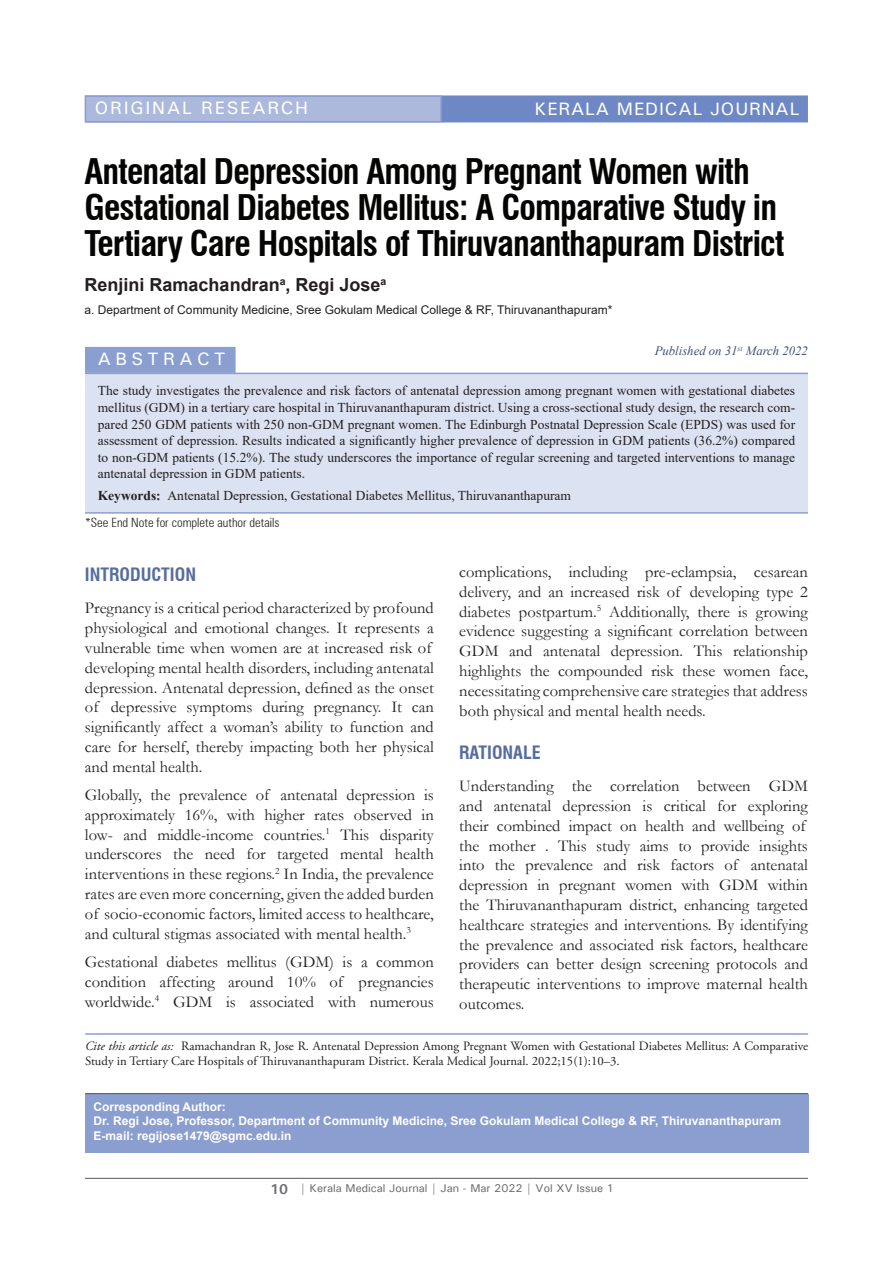
<style>
.page{position:relative;width:893px;height:1263px;background:#fff}
.page>*{position:absolute;margin:0;border:0;box-sizing:border-box;transform-origin:0 0}
.t1{font:700 condensed 34.5px/36px "Swiss 721 BT";letter-spacing:-.025em;color:#040503}
.Title_Name{font:700 18px "Arial";color:#231f20}
.Head_1{font:700 condensed 18px "Swiss 721 BT";color:#566d9e}
.t2{font:500 18px "Univers";letter-spacing:.05em;color:#fff}
.t3{font:500 18px "Univers";letter-spacing:.1em;color:#fff}
.t4{font:500 18px "Univers";letter-spacing:.25em;color:#fff}
.J_Para_2{font:16.5px/19.8px "Garamond";color:#231f20;text-align:justify}
.Abstract{font:13.5px/16.5px "Times New Roman";color:#231f20;text-align:justify}
.t5{font:12.75px/15.3px "Adobe Garamond Pro";color:#231f20}
.t6{font:300 condensed 12.75px "Zurich BT";color:#231f20}
.t7{font:italic 12.75px "Times New Roman";color:#3e4f77}
.t8{font:700 12px/14.4px "Arial";color:#fff}
.Title_Name-2{font:12px "Arial";color:#231f20}
.t9{font:500 11.25px "Univers";color:#6c6d70}
.s1{font-weight:700}
.s2{font-style:italic}
.s3{font-weight:700;font-size:14.25px}
</style>
<div class="page">
<hr style="left:85px;top:1178px;width:723px;height:1px;background:#57585a">
<div style="left:85px;top:95px;width:723px;height:27px;background:#6d88c5;border:2px solid #6d88c5"></div>
<div style="left:85px;top:95px;width:357px;height:27px;background:#acb8dc;border:2px solid #8b9ed0"></div>
<div style="left:85px;top:1093px;width:723px;height:59px;background:#8b9ed0"></div>
<hr style="left:85px;top:1093px;width:723px;height:1px;background:#3e4f77">
<hr style="left:85px;top:1033px;width:723px;height:2px;background:#8b9ed0">
<div style="left:85px;top:347px;width:151px;height:26px;background:#8b9ed0"></div>
<div style="left:85px;top:374px;width:723px;height:138px;background:#dbe2f2"></div>
<hr style="left:85px;top:373px;width:723px;height:1px;background:#8b9ed0">
<hr style="left:85px;top:512px;width:723px;height:2px;background:#8b9ed0">
<p class="t3" style="left:95px;top:97px;width:215px">ORIGINAL RESEARCH</p>
<p class="t2" style="left:534px;top:97px;width:266px">KERALA MEDICAL JOURNAL</p>
<p class="t1" style="left:85px;top:154px;width:701px">Antenatal Depression Among Pregnant Women with<br>Gestational Diabetes Mellitus: A Comparative Study in<br>Tertiary Care Hospitals of Thiruvananthapuram District</p>
<p class="Title_Name" style="left:85px;top:272px;width:303px">Renjini Ramachandran<sup>a</sup>, Regi Jose<sup>a</sup></p>
<p class="Title_Name-2" style="left:85px;top:301px;width:529px">a. Department of Community Medicine, Sree Gokulam Medical College &amp; RF, Thiruvananthapuram*</p>
<p class="t7" style="left:655px;top:342px;width:155px">Published on 31<sup>st</sup> March 2022</p>
<p class="t4" style="left:98px;top:348px;width:129px">ABSTRACT</p>
<p class="Abstract" style="left:98px;top:382px;width:699px">The study investigates the prevalence and risk factors of antenatal depression among pregnant women with gestational diabetes mellitus (GDM) in a tertiary care hospital in Thiruvananthapuram district. Using a cross-sectional study design, the research com&shy;pared 250 GDM patients with 250 non-GDM pregnant women. The Edinburgh Postnatal Depression Scale (EPDS) was used for assessment of depression. Results indicated a significantly higher prevalence of depression in GDM patients (36.2%) compared to non-GDM patients (15.2%). The study underscores the importance of regular screening and targeted interventions to manage antenatal depression in GDM patients.</p>
<p class="Abstract" style="left:98px;top:487px;width:475px"><span class="s1">Keywords:</span> Antenatal Depression, Gestational Diabetes Mellitus, Thiruvananthapuram</p>
<p class="t6" style="left:85px;top:514px;width:196px">*See End Note for complete author details</p>
<p class="Head_1" style="left:85px;top:563px;width:113px">INTRODUCTION</p>
<p class="J_Para_2" style="left:85px;top:598px;width:350px;text-align:left">Pregnancy is a critical period characterized by profound physiological and emotional changes. It represents a vulnerable time when women are at increased risk of developing mental health disorders, including antenatal depression. Antenatal depression, defined as the onset of depressive symptoms during pregnancy. It can significantly affect a woman’s ability to function and care for herself, thereby impacting both her physical and mental health.</p>
<p class="J_Para_2" style="left:85px;top:784px;width:350px">Globally, the prevalence of antenatal depression is approximately 16%, with higher rates observed in low- and middle-income countries.<sup>1</sup> This disparity underscores the need for targeted mental health interventions in these regions.<sup>2</sup> In India, the prevalence rates are even more concerning, given the added burden of socio-economic factors, limited access to healthcare, and cultural stigmas associated with mental health.<sup>3</sup></p>
<p class="J_Para_2" style="left:85px;top:951px;width:350px">Gestational diabetes mellitus (GDM) is a common condition affecting around 10% of pregnancies worldwide.<sup>4</sup> GDM is associated with numerous</p>
<p class="J_Para_2" style="left:459px;top:562px;width:350px">complications, including pre-eclampsia, cesarean delivery, and an increased risk of developing type 2 diabetes postpartum.<sup>5</sup> Additionally, there is growing evidence suggesting a significant correlation between GDM and antenatal depression. This relationship highlights the compounded risk these women face, necessitating comprehensive care strategies that address both physical and mental health needs.</p>
<p class="Head_1" style="left:459px;top:741px;width:83px">RATIONALE</p>
<p class="J_Para_2" style="left:459px;top:776px;width:350px;text-align:left">Understanding the correlation between GDM and antenatal depression is critical for exploring their combined impact on health and wellbeing of the mother . This study aims to provide insights into the prevalence and risk factors of antenatal depression in pregnant women with GDM within the Thiruvananthapuram district, enhancing targeted healthcare strategies and interventions. By identifying the prevalence and associated risk factors, healthcare providers can better design screening protocols and therapeutic interventions to improve maternal health outcomes.</p>
<p class="t5" style="left:85px;top:1038px;width:724px"><span class="s2">Cite this article as:</span> Ramachandran R, Jose R. Antenatal Depression Among Pregnant Women with Gestational Diabetes Mellitus: A Comparative<br>Study in Tertiary Care Hospitals of Thiruvananthapuram District. Kerala Medical Journal. 2022;15(1):10–3.</p>
<p class="t8" style="left:94px;top:1099px;width:689px">Corresponding Author:<br>Dr. Regi Jose, Professor, Department of Community Medicine, Sree Gokulam Medical College &amp; RF, Thiruvananthapuram<br>E-mail: regijose1479@sgmc.edu.in</p>
<p class="t9" style="left:270px;top:1181px;width:345px"><span class="s3">10</span> <span class="s1">|</span> Kerala Medical Journal | Jan - Mar 2022 | Vol XV Issue 1</p>
</div>
